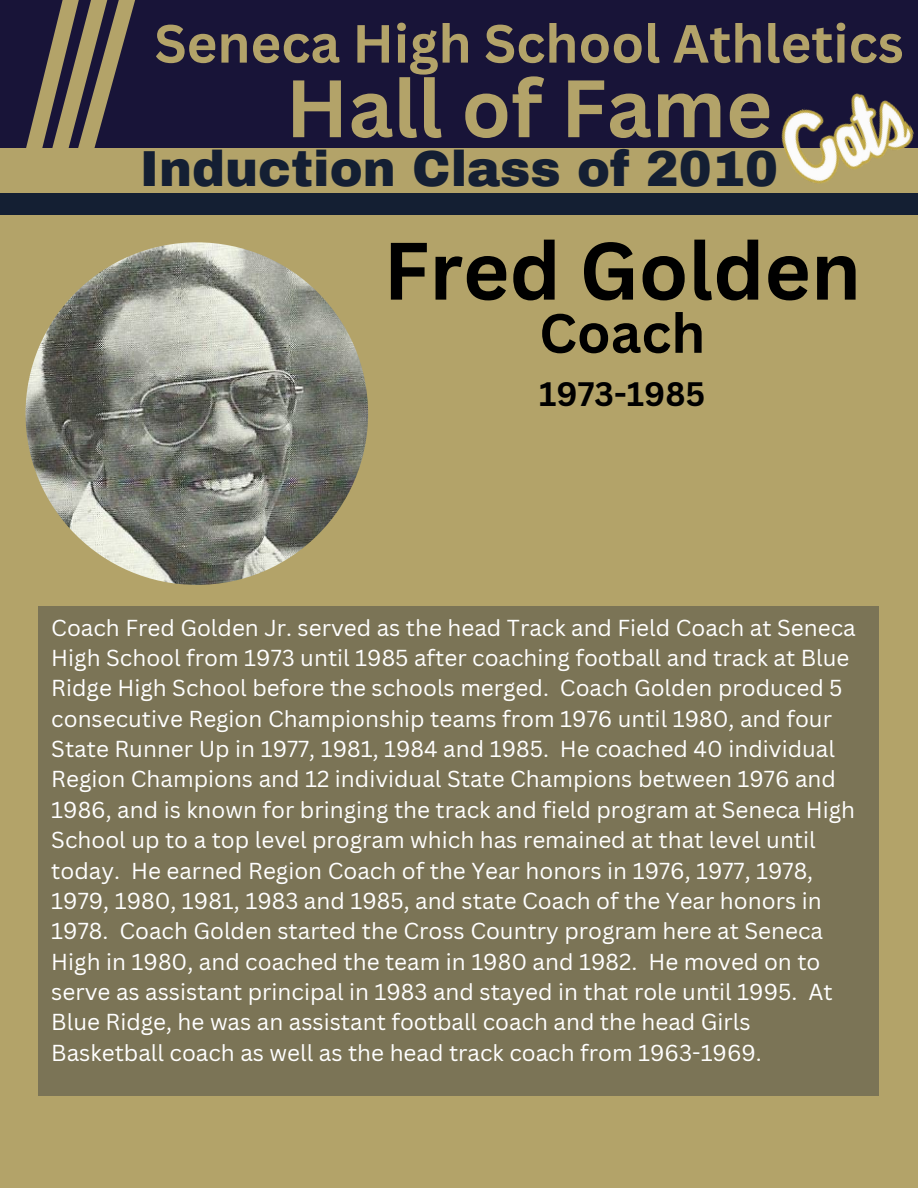
<style>
.page{position:relative;width:918px;height:1188px;background:#fff}
.page>*{position:absolute;margin:0;border:0;box-sizing:border-box;transform-origin:0 0}
.t1{font:700 79.5px "Canva Sans";color:#b3a369}
.t2{font:700 79.5px "Canva Sans";color:#000}
.t3{font:700 54px "Canva Sans";color:#000}
.t4{font:700 52.5px "Canva Sans";color:#b3a369}
.t5{font:900 49.5px "Archivo";color:#141f33}
.t6{font:700 33px "Canva Sans";color:#000}
.t7{font:22.5px/30.3px "Canva Sans";color:#fff}
</style>
<div class="page">
<div style="left:0;top:0;width:918px;height:148px;background:#181438"></div>
<svg style="left:26px;top:0;width:109px;height:148px"></svg>
<div style="left:0;top:148px;width:918px;height:45px;background:#b3a369"></div>
<img style="left:781px;top:93px;width:133px;height:91px">
<div style="left:0;top:193px;width:918px;height:995px;background:#b3a369"></div>
<div style="left:0;top:193px;width:918px;height:21px;background:#141f33"></div>
<img style="left:26px;top:242px;width:342px;height:343px;border-radius:50%">
<div style="left:39px;top:606px;width:840px;height:490px;background:#7b7456"></div>
<p class="t4" style="left:154px;top:7px;width:751px">Seneca High School Athletics</p>
<p class="t1" style="left:286px;top:52px;width:488px">Hall of Fame</p>
<p class="t5" style="left:140px;top:143px;width:640px">Induction Class of 2010</p>
<p class="t2" style="left:383px;top:215px;width:479px">Fred Golden</p>
<p class="t3" style="left:539px;top:295px;width:168px">Coach</p>
<p class="t6" style="left:539px;top:370px;width:168px">1973-1985</p>
<p class="t7" style="left:51px;top:612px;width:806px">Coach Fred Golden Jr. served as the head Track and Field Coach at Seneca High School from 1973 until 1985 after coaching football and track at Blue Ridge High School before the schools merged. Coach Golden produced 5 consecutive Region Championship teams from 1976 until 1980, and four State Runner Up in 1977, 1981, 1984 and 1985. He coached 40 individual Region Champions and 12 individual State Champions between 1976 and 1986, and is known for bringing the track and field program at Seneca High School up to a top level program which has remained at that level until today. He earned Region Coach of the Year honors in 1976, 1977, 1978, 1979, 1980, 1981, 1983 and 1985, and state Coach of the Year honors in 1978. Coach Golden started the Cross Country program here at Seneca High in 1980, and coached the team in 1980 and 1982. He moved on to serve as assistant principal in 1983 and stayed in that role until 1995. At Blue Ridge, he was an assistant football coach and the head Girls Basketball coach as well as the head track coach from 1963-1969.</p>
</div>
